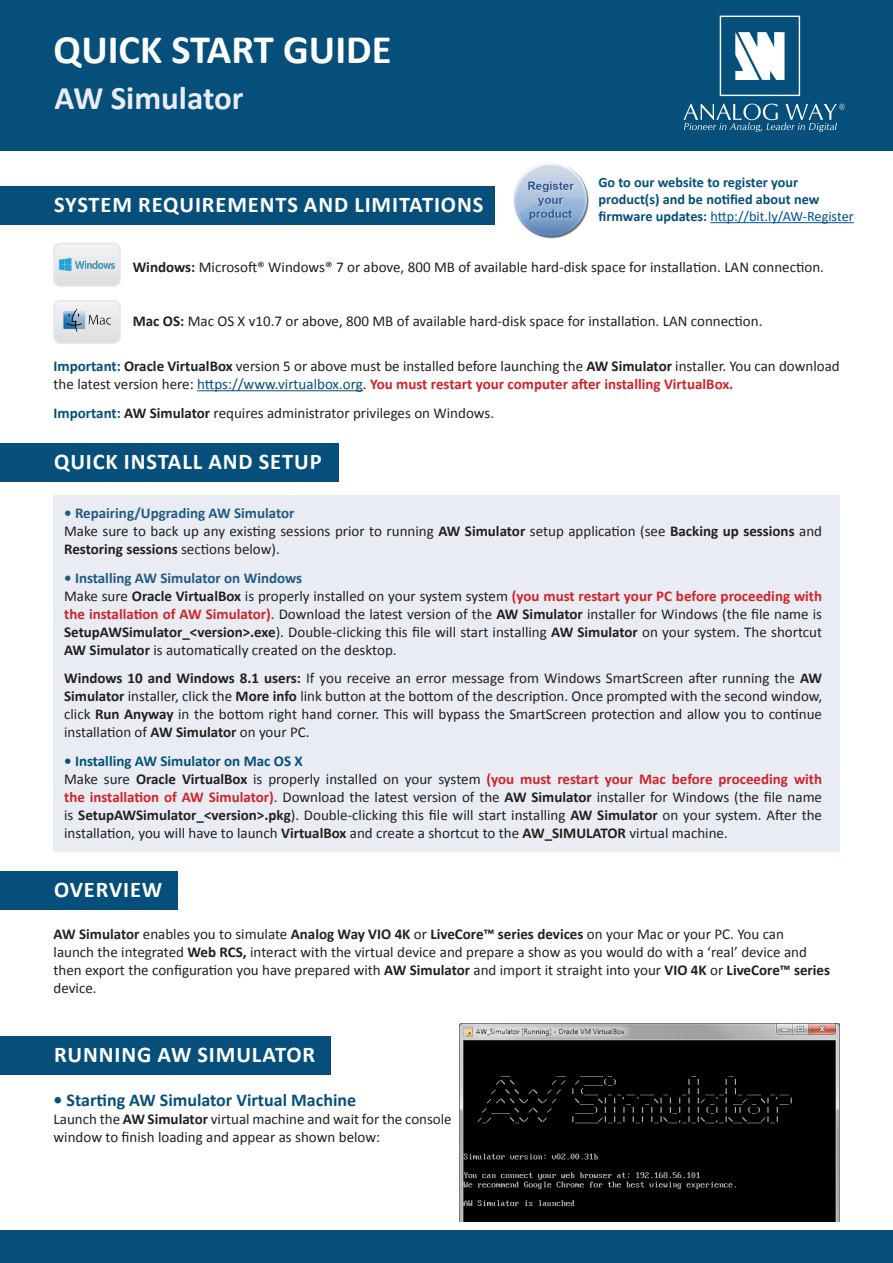
<style>
.page{position:relative;width:893px;height:1263px;background:#fff}
.page>*{position:absolute;margin:0;border:0;box-sizing:border-box;transform-origin:0 0}
.t1{font:700 40.5px "Calibri";color:#fff}
.t2{font:700 33px "Calibri";color:#e9edf3}
.t3{font:700 22.5px "Calibri";letter-spacing:.04em;color:#fff}
.calibri-noir-12{font:700 18px "Calibri";color:#054f7a}
.calibri-noir-12-2{font:15px/18px "Calibri";color:#231f20}
.calibri-noir-12-3{font:700 15px "Calibri";color:#231f20}
.t4{font:700 15px "Calibri";color:#225a83}
.calibri-noir-12-4{font:700 15px "Calibri";color:#054f7a}
.t5{font:700 14.25px/17.1px "Calibri";color:#054f7a}
.s1{font-weight:400;color:#005294}
.s2{font-weight:700}
.s3{font-weight:700;color:#054f7a}
.s4{color:#054f7a}
.s5{font-weight:700;color:#d1232a}
.s6{font-weight:400}
</style>
<div class="page">
<div style="left:0;top:1230px;width:893px;height:33px;background:#054f7a"></div>
<div style="left:0;top:0;width:893px;height:151px;background:#054f7a"></div>
<hr style="left:197px;top:390px;width:166px;height:1px;background:#054f7a">
<div style="left:54px;top:244px;width:66px;height:42px;background:#e6e6e8;border-radius:7px"></div>
<div style="left:53px;top:243px;width:68px;height:44px;border:2px solid #c2c3c6;border-radius:7px"></div>
<img style="left:60px;top:259px;width:54px;height:12px">
<div style="left:54px;top:301px;width:66px;height:42px;background:#e5e5e6;border-radius:7px"></div>
<div style="left:53px;top:300px;width:68px;height:44px;border:2px solid #c2c3c6;border-radius:7px"></div>
<img style="left:63px;top:310px;width:49px;height:22px">
<div style="left:54px;top:495px;width:786px;height:356px;background:#e9edf3"></div>
<svg style="left:735px;top:32px;width:49px;height:48px;background:#d8e4ea"></svg>
<div style="left:720px;top:16px;width:80px;height:80px;border:1px solid #fff"></div>
<svg style="left:684px;top:104px;width:161px;height:28px"></svg>
<div style="left:0;top:186px;width:495px;height:38px;background:#054f7a"></div>
<div style="left:0;top:443px;width:339px;height:38px;background:#054f7a"></div>
<div style="left:0;top:872px;width:178px;height:38px;background:#054f7a"></div>
<div style="left:0;top:1037px;width:330px;height:38px;background:#054f7a"></div>
<img style="left:514px;top:163px;width:75px;height:76px">
<hr style="left:710px;top:222px;width:144px;height:1px;background:#005294">
<img style="left:459px;top:1024px;width:381px;height:197px">
<p class="t1" style="left:54px;top:24px;width:339px">QUICK START GUIDE</p>
<p class="t2" style="left:55px;top:77px;width:191px">AW Simulator</p>
<p class="t3" style="left:54px;top:190px;width:431px">SYSTEM REQUIREMENTS AND LIMITATIONS</p>
<p class="t5" style="left:598px;top:174px;width:257px">Go to our website to register your product(s) and be notified about new firmware updates: <span class="s1">http://bit.ly/AW-Register</span></p>
<p class="calibri-noir-12-2" style="left:133px;top:258px;width:693px"><span class="s2">Windows:</span> Microsoft® Windows® 7 or above, 800 MB of available hard-disk space for installation. LAN connection.</p>
<p class="calibri-noir-12-2" style="left:133px;top:312px;width:631px"><span class="s2">Mac OS:</span> Mac OS X v10.7 or above, 800 MB of available hard-disk space for installation. LAN connection.</p>
<p class="calibri-noir-12-2" style="left:54px;top:357px;width:788px"><span class="s3">Important:</span> <span class="s2">Oracle VirtualBox</span> version 5 or above must be installed before launching the <span class="s2">AW Simulator</span> installer. You can download the latest version here: <span class="s4">https://www.virtualbox.org</span>. <span class="s5">You must restart your computer after installing VirtualBox.</span></p>
<p class="calibri-noir-12-2" style="left:54px;top:404px;width:442px"><span class="s3">Important:</span> <span class="s2">AW Simulator</span> requires administrator privileges on Windows.</p>
<p class="t3" style="left:54px;top:447px;width:269px">QUICK INSTALL AND SETUP</p>
<p class="t4" style="left:64px;top:503px;width:232px">• Repairing/Upgrading AW Simulator</p>
<p class="calibri-noir-12-2" style="left:64px;top:522px;width:759px">Make sure to back up any existing sessions prior to running <span class="s2">AW Simulator</span> setup application (see <span class="s2">Backing up sessions</span> and<br><span class="s2">Restoring sessions</span> sections below).</p>
<p class="t4" style="left:64px;top:568px;width:240px">• Installing AW Simulator on Windows</p>
<p class="calibri-noir-12-2" style="left:64px;top:587px;width:759px;text-align:justify">Make sure <span class="s2">Oracle VirtualBox</span> is properly installed on your system system <span class="s5">(you must restart your PC before proceeding with the installation of AW Simulator)</span>. Download the latest version of the <span class="s2">AW Simulator</span> installer for Windows (the file name is <span class="s2">SetupAWSimulator_&lt;version&gt;.exe</span>). Double-clicking this file will start installing <span class="s2">AW Simulator</span> on your system. The shortcut <span class="s2">AW Simulator</span> is automatically created on the desktop.</p>
<p class="calibri-noir-12-2" style="left:64px;top:669px;width:759px;text-align:justify"><span class="s2">Windows 10 and Windows 8.1 users:</span> If you receive an error message from Windows SmartScreen after running the <span class="s2">AW Simulator</span> installer, click the <span class="s2">More info</span> link button at the bottom of the description. Once prompted with the second window, click <span class="s2">Run Anyway</span> in the bottom right hand corner. This will bypass the SmartScreen protection and allow you to continue installation of <span class="s2">AW Simulator</span> on your PC.</p>
<p class="calibri-noir-12-4" style="left:64px;top:752px;width:240px">• Installing AW Simulator on Mac OS X</p>
<p class="calibri-noir-12-2" style="left:64px;top:770px;width:759px;text-align:justify">Make sure <span class="s2">Oracle VirtualBox</span> is properly installed on your system <span class="s5">(you must restart your Mac before proceeding with the installation of AW Simulator)</span>. Download the latest version of the <span class="s2">AW Simulator</span> installer for Windows (the file name is <span class="s2">SetupAWSimulator_&lt;version&gt;.pkg</span>). Double-clicking this file will start installing <span class="s2">AW Simulator</span> on your system. After the installation, you will have to launch <span class="s2">VirtualBox</span> and create a shortcut to the <span class="s2">AW_SIMULATOR</span> virtual machine.</p>
<p class="t3" style="left:54px;top:875px;width:110px">OVERVIEW</p>
<p class="calibri-noir-12-3" style="left:54px;top:924px;width:732px">AW Simulator <span class="s6">enables you to simulate</span> Analog Way VIO 4K <span class="s6">or</span> LiveCore™ series devices <span class="s6">on your Mac or your PC. You can</span></p>
<p class="calibri-noir-12-2" style="left:54px;top:943px;width:755px">launch the integrated <span class="s2">Web RCS,</span> interact with the virtual device and prepare a show as you would do with a ‘real’ device and</p>
<p class="calibri-noir-12-2" style="left:54px;top:961px;width:778px">then export the configuration you have prepared with <span class="s2">AW Simulator</span> and import it straight into your <span class="s2">VIO 4K</span> or <span class="s2">LiveCore™ series</span></p>
<p class="calibri-noir-12-2" style="left:54px;top:979px;width:45px">device.</p>
<p class="t3" style="left:54px;top:1040px;width:263px">RUNNING AW SIMULATOR</p>
<p class="calibri-noir-12" style="left:54px;top:1088px;width:304px">• Starting AW Simulator Virtual Machine</p>
<p class="calibri-noir-12-2" style="left:54px;top:1110px;width:400px">Launch the <span class="s2">AW Simulator</span> virtual machine and wait for the console window to finish loading and appear as shown below:</p>
</div>
